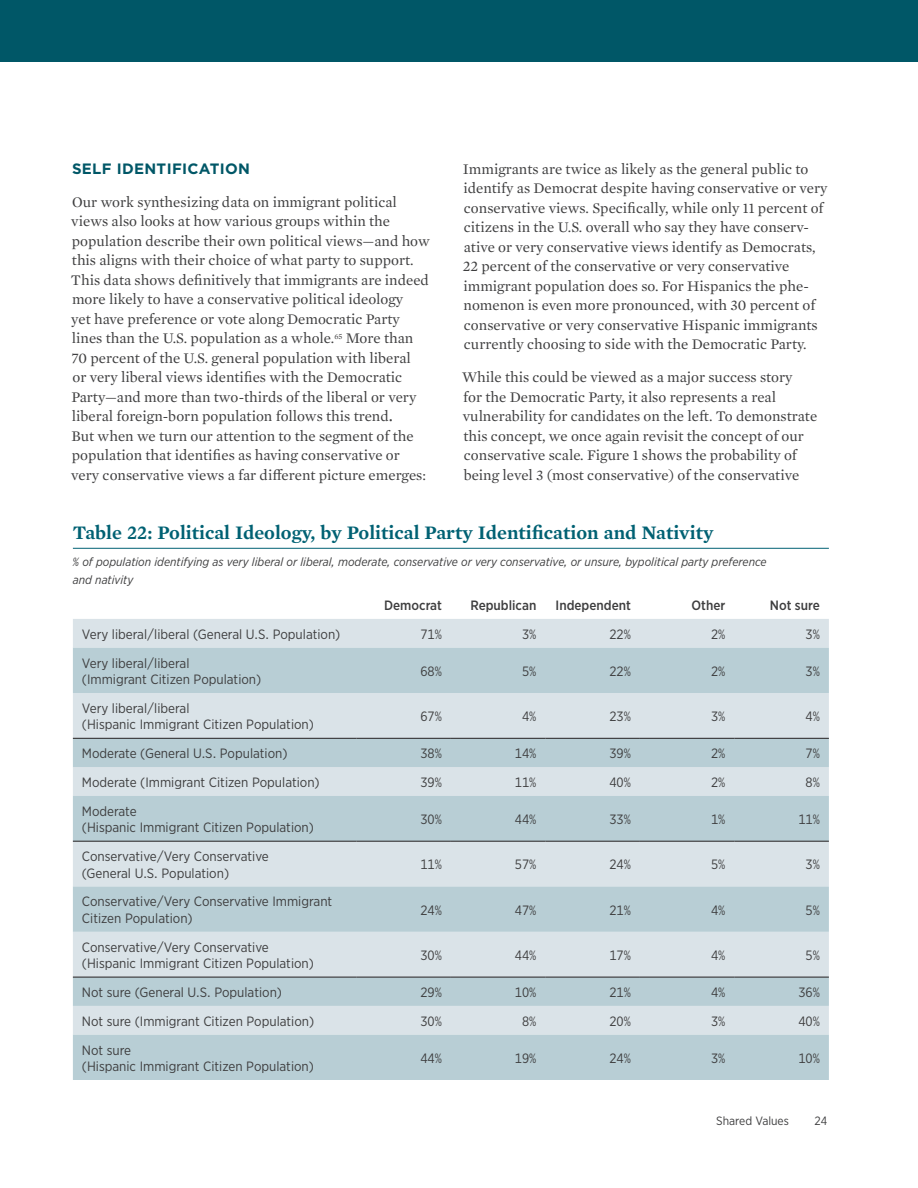
<style>
.page{position:relative;width:918px;height:1188px;background:#fff}
.page>*{position:absolute;margin:0;border:0;box-sizing:border-box;transform-origin:0 0}
.table_header{font:600 19.5px "Mercury Text G1";color:#006173}
.body_copy{font:15px/19.5px "Mercury Text G1";color:#3e3e3f}
.body_copy-2{font:700 15px "Gotham";letter-spacing:.02em;color:#005767}
.table_copy{font:13.5px/16.5px "Gotham Narrow";color:#3e3e3f}
.table_column_headers{font:500 13.5px "Gotham Narrow";color:#3e3e3f}
.table_subhead{font:italic 12px/18px "Gotham Narrow";color:#3e3e3f}
.t1{font:12px "Gotham Narrow";color:#3e3e3f}
.s1{font-size:18px}
</style>
<div class="page">
<div style="left:0;top:0;width:918px;height:61px;background:#005767"></div>
<hr style="left:73px;top:548px;width:756px;height:1px;background:#006173">
<div style="left:73px;top:619px;width:756px;height:29px;background:#dae3e8"></div>
<svg style="left:73px;top:648px;width:756px;height:432px;background:#c6d7dd"></svg>
<hr style="left:73px;top:738px;width:283px;height:1px;background:#231f20">
<hr style="left:356px;top:738px;width:95px;height:1px;background:#231f20">
<hr style="left:451px;top:738px;width:94px;height:1px;background:#231f20">
<hr style="left:545px;top:738px;width:95px;height:1px;background:#231f20">
<hr style="left:640px;top:738px;width:94px;height:1px;background:#231f20">
<hr style="left:734px;top:738px;width:95px;height:1px;background:#231f20">
<hr style="left:73px;top:841px;width:283px;height:1px;background:#231f20">
<hr style="left:356px;top:841px;width:95px;height:1px;background:#231f20">
<hr style="left:451px;top:841px;width:94px;height:1px;background:#231f20">
<hr style="left:545px;top:841px;width:95px;height:1px;background:#231f20">
<hr style="left:640px;top:841px;width:94px;height:1px;background:#231f20">
<hr style="left:734px;top:841px;width:95px;height:1px;background:#231f20">
<hr style="left:73px;top:977px;width:283px;height:1px;background:#231f20">
<hr style="left:356px;top:977px;width:95px;height:1px;background:#231f20">
<hr style="left:451px;top:977px;width:94px;height:1px;background:#231f20">
<hr style="left:545px;top:977px;width:95px;height:1px;background:#231f20">
<hr style="left:640px;top:977px;width:94px;height:1px;background:#231f20">
<hr style="left:734px;top:977px;width:95px;height:1px;background:#231f20">
<p class="body_copy-2" style="left:72px;top:159px;width:179px">SELF IDENTIFICATION</p>
<p class="body_copy" style="left:71px;top:191px;width:360px">Our work synthesizing data on immigrant political views also looks at how various groups within the population describe their own political views—and how this aligns with their choice of what party to support.<br>This data shows definitively that immigrants are indeed more likely to have a conservative political ideology<br>yet have preference or vote along Democratic Party lines than the U.S. population as a whole.<sup>65</sup> More than 70 percent of the U.S. general population with liberal<br>or very liberal views identifies with the Democratic Party—and more than two-thirds of the liberal or very liberal foreign-born population follows this trend<span class="s1">.<br></span>But when we turn our attention to the segment of the population that identifies as having conservative or very conservative views a far different picture emerges:</p>
<p class="body_copy" style="left:463px;top:158px;width:366px">Immigrants are twice as likely as the general public to identify as Democrat despite having conservative or very conservative views. Specifically, while only 11 percent of citizens in the U.S. overall who say they have conserv&shy;ative or very conservative views identify as Democrats, 22 percent of the conservative or very conservative immigrant population does so. For Hispanics the phe&shy;nomenon is even more pronounced, with 30 percent of conservative or very conservative Hispanic immigrants currently choosing to side with the Democratic Party.</p>
<p class="body_copy" style="left:462px;top:367px;width:357px">While this could be viewed as a major success story<br>for the Democratic Party, it also represents a real vulnerability for candidates on the left. To demonstrate this concept, we once again revisit the concept of our conservative scale. Figure 1 shows the probability of being level 3 (most conservative) of the conservative</p>
<p class="table_header" style="left:73px;top:518px;width:642px">Table 22: Political Ideology, by Political Party Identification and Nativity</p>
<p class="table_subhead" style="left:73px;top:553px;width:695px">% of population identifying as very liberal or liberal, moderate, conservative or very conservative, or unsure, bypolitical party preference and nativity</p>
<p class="table_column_headers" style="left:384px;top:597px;width:59px">Democrat</p>
<p class="table_column_headers" style="left:470px;top:597px;width:67px">Republican</p>
<p class="table_column_headers" style="left:556px;top:597px;width:77px">Independent</p>
<p class="table_column_headers" style="left:692px;top:597px;width:35px">Other</p>
<p class="table_column_headers" style="left:770px;top:597px;width:52px">Not sure</p>
<p class="table_copy" style="left:82px;top:625px;width:260px">Very liberal/liberal (General U.S. Population)</p>
<p class="table_copy" style="left:420px;top:625px;width:23px">71%</p>
<p class="table_copy" style="left:522px;top:625px;width:16px">3%</p>
<p class="table_copy" style="left:609px;top:625px;width:23px">22%</p>
<p class="table_copy" style="left:711px;top:625px;width:16px">2%</p>
<p class="table_copy" style="left:806px;top:625px;width:16px">3%</p>
<p class="table_copy" style="left:82px;top:654px;width:181px">Very liberal/liberal<br>(Immigrant Citizen Population)</p>
<p class="table_copy" style="left:420px;top:662px;width:23px">68%</p>
<p class="table_copy" style="left:522px;top:662px;width:16px">5%</p>
<p class="table_copy" style="left:609px;top:662px;width:23px">22%</p>
<p class="table_copy" style="left:711px;top:662px;width:16px">2%</p>
<p class="table_copy" style="left:806px;top:662px;width:16px">3%</p>
<p class="table_copy" style="left:82px;top:700px;width:234px">Very liberal/liberal<br>(Hispanic Immigrant Citizen Population)</p>
<p class="table_copy" style="left:420px;top:708px;width:23px">67%</p>
<p class="table_copy" style="left:522px;top:708px;width:16px">4%</p>
<p class="table_copy" style="left:609px;top:708px;width:23px">23%</p>
<p class="table_copy" style="left:711px;top:708px;width:16px">3%</p>
<p class="table_copy" style="left:806px;top:708px;width:16px">4%</p>
<p class="table_copy" style="left:82px;top:745px;width:207px">Moderate (General U.S. Population)</p>
<p class="table_copy" style="left:420px;top:745px;width:23px">38%</p>
<p class="table_copy" style="left:515px;top:745px;width:23px">14%</p>
<p class="table_copy" style="left:609px;top:745px;width:23px">39%</p>
<p class="table_copy" style="left:711px;top:745px;width:16px">2%</p>
<p class="table_copy" style="left:806px;top:745px;width:16px">7%</p>
<p class="table_copy" style="left:82px;top:774px;width:239px">Moderate (Immigrant Citizen Population)</p>
<p class="table_copy" style="left:420px;top:774px;width:23px">39%</p>
<p class="table_copy" style="left:515px;top:774px;width:23px">11%</p>
<p class="table_copy" style="left:609px;top:774px;width:23px">40%</p>
<p class="table_copy" style="left:711px;top:774px;width:16px">2%</p>
<p class="table_copy" style="left:806px;top:774px;width:16px">8%</p>
<p class="table_copy" style="left:82px;top:802px;width:234px">Moderate<br>(Hispanic Immigrant Citizen Population)</p>
<p class="table_copy" style="left:420px;top:811px;width:23px">30%</p>
<p class="table_copy" style="left:515px;top:811px;width:23px">44%</p>
<p class="table_copy" style="left:609px;top:811px;width:23px">33%</p>
<p class="table_copy" style="left:711px;top:811px;width:16px">1%</p>
<p class="table_copy" style="left:798px;top:811px;width:23px">11%</p>
<p class="table_copy" style="left:82px;top:848px;width:188px">Conservative/Very Conservative (General U.S. Population)</p>
<p class="table_copy" style="left:420px;top:856px;width:23px">11%</p>
<p class="table_copy" style="left:515px;top:856px;width:23px">57%</p>
<p class="table_copy" style="left:609px;top:856px;width:23px">24%</p>
<p class="table_copy" style="left:711px;top:856px;width:16px">5%</p>
<p class="table_copy" style="left:806px;top:856px;width:16px">3%</p>
<p class="table_copy" style="left:82px;top:893px;width:252px">Conservative/Very Conservative Immigrant<br>Citizen Population)</p>
<p class="table_copy" style="left:420px;top:901px;width:23px">24%</p>
<p class="table_copy" style="left:515px;top:901px;width:23px">47%</p>
<p class="table_copy" style="left:609px;top:901px;width:23px">21%</p>
<p class="table_copy" style="left:711px;top:901px;width:16px">4%</p>
<p class="table_copy" style="left:806px;top:901px;width:16px">5%</p>
<p class="table_copy" style="left:82px;top:938px;width:234px">Conservative/Very Conservative (Hispanic Immigrant Citizen Population)</p>
<p class="table_copy" style="left:420px;top:947px;width:23px">30%</p>
<p class="table_copy" style="left:515px;top:947px;width:23px">44%</p>
<p class="table_copy" style="left:609px;top:947px;width:23px">17%</p>
<p class="table_copy" style="left:711px;top:947px;width:16px">4%</p>
<p class="table_copy" style="left:806px;top:947px;width:16px">5%</p>
<p class="table_copy" style="left:82px;top:984px;width:202px">Not sure (General U.S. Population)</p>
<p class="table_copy" style="left:420px;top:984px;width:23px">29%</p>
<p class="table_copy" style="left:515px;top:984px;width:23px">10%</p>
<p class="table_copy" style="left:609px;top:984px;width:23px">21%</p>
<p class="table_copy" style="left:711px;top:984px;width:16px">4%</p>
<p class="table_copy" style="left:798px;top:984px;width:23px">36%</p>
<p class="table_copy" style="left:82px;top:1012px;width:234px">Not sure (Immigrant Citizen Population)</p>
<p class="table_copy" style="left:420px;top:1012px;width:23px">30%</p>
<p class="table_copy" style="left:522px;top:1012px;width:16px">8%</p>
<p class="table_copy" style="left:609px;top:1012px;width:23px">20%</p>
<p class="table_copy" style="left:711px;top:1012px;width:16px">3%</p>
<p class="table_copy" style="left:798px;top:1012px;width:23px">40%</p>
<p class="table_copy" style="left:82px;top:1041px;width:234px">Not sure<br>(Hispanic Immigrant Citizen Population)</p>
<p class="table_copy" style="left:420px;top:1049px;width:23px">44%</p>
<p class="table_copy" style="left:515px;top:1049px;width:23px">19%</p>
<p class="table_copy" style="left:609px;top:1049px;width:23px">24%</p>
<p class="table_copy" style="left:711px;top:1049px;width:16px">3%</p>
<p class="table_copy" style="left:798px;top:1049px;width:23px">10%</p>
<p class="t1" style="left:716px;top:1113px;width:74px">Shared Values</p>
<p class="t1" style="left:814px;top:1113px;width:14px">24</p>
</div>
